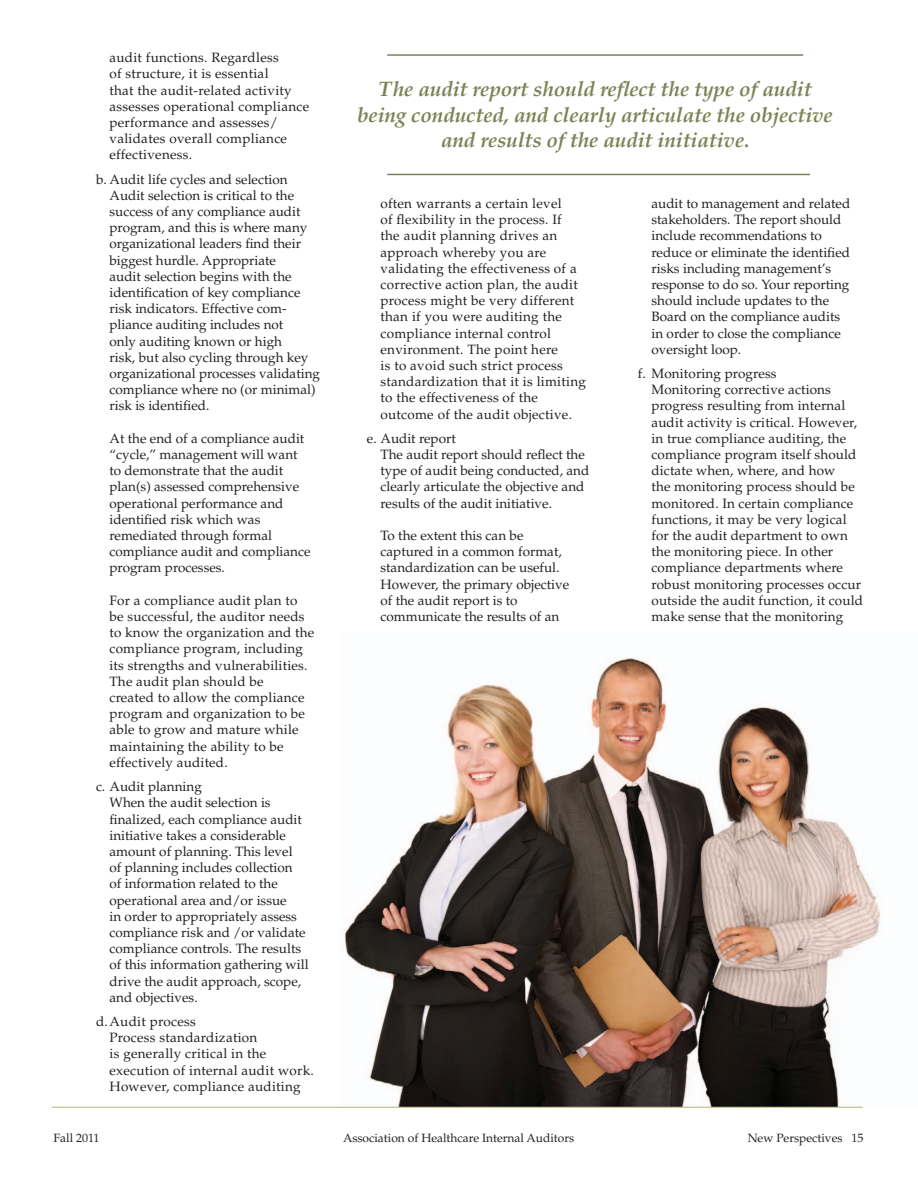
<style>
.page{position:relative;width:918px;height:1188px;background:#fff}
.page>*{position:absolute;margin:0;border:0;box-sizing:border-box;transform-origin:0 0}
.t1{font:italic 700 21px/25.2px "Palatino";letter-spacing:-.01em;color:#7d8256;text-align:center}
.t2{font:13.5px/16.2px "Palatino";color:#231f20}
.t3{font:13.5px/16.2px "Palatino";letter-spacing:.02em;color:#231f20}
.t4{font:12px "Palatino";color:#231f20}
</style>
<div class="page">
<img style="left:340px;top:657px;width:541px;height:450px">
<hr style="left:52px;top:1107px;width:810px;height:1px;background:#b1b579">
<hr style="left:387px;top:54px;width:416px;height:2px;background:#7d8256">
<hr style="left:387px;top:174px;width:423px;height:1px;background:#7d8256">
<p class="t3" style="left:110px;top:50px;width:201px">audit functions. Regardless<br>of structure, it is essential<br>that the audit-related activity assesses operational compliance performance and assesses/ validates overall compliance effectiveness.</p>
<p class="t2" style="left:110px;top:171px;width:212px;text-indent:-14px">b. Audit life cycles and selection<br>Audit selection is critical to the success of any compliance audit program, and this is where many organizational leaders find their biggest hurdle. Appropriate<br>audit selection begins with the identification of key compliance risk indicators. Effective com&shy;pliance auditing includes not<br>only auditing known or high<br>risk, but also cycling through key organizational processes validating compliance where no (or minimal) risk is identified.</p>
<p class="t2" style="left:110px;top:430px;width:203px">At the end of a compliance audit “cycle,” management will want to demonstrate that the audit plan(s) assessed comprehensive operational performance and identified risk which was remediated through formal compliance audit and compliance program processes.</p>
<p class="t2" style="left:110px;top:592px;width:206px">For a compliance audit plan to be successful, the auditor needs to know the organization and the compliance program, including its strengths and vulnerabilities.<br>The audit plan should be<br>created to allow the compliance program and organization to be able to grow and mature while maintaining the ability to be effectively audited.</p>
<p class="t2" style="left:110px;top:779px;width:201px;text-indent:-14px">c. Audit planning<br>When the audit selection is finalized, each compliance audit initiative takes a considerable amount of planning. This level<br>of planning includes collection<br>of information related to the operational area and/or issue<br>in order to appropriately assess compliance risk and /or validate compliance controls. The results of this information gathering will drive the audit approach, scope, and objectives.</p>
<p class="t3" style="left:110px;top:1014px;width:206px;text-indent:-14px">d.Audit process<br>Process standardization<br>is generally critical in the execution of internal audit work.<br>However, compliance auditing</p>
<h1 class="t1" style="left:358px;top:77px;width:477px">The audit report should reflect the type of audit being conducted, and clearly articulate the objective and results of the audit initiative.</h1>
<p class="t3" style="left:380px;top:195px;width:207px">often warrants a certain level<br>of flexibility in the process. If<br>the audit planning drives an approach whereby you are validating the effectiveness of a corrective action plan, the audit process might be very different than if you were auditing the compliance internal control environment. The point here<br>is to avoid such strict process standardization that it is limiting to the effectiveness of the outcome of the audit objective.</p>
<p class="t2" style="left:380px;top:430px;width:210px;text-indent:-14px">e. Audit report<br>The audit report should reflect the type of audit being conducted, and clearly articulate the objective and results of the audit initiative.</p>
<p class="t2" style="left:380px;top:528px;width:190px">To the extent this can be captured in a common format, standardization can be useful.<br>However, the primary objective of the audit report is to communicate the results of an</p>
<p class="t2" style="left:651px;top:195px;width:200px">audit to management and related stakeholders. The report should include recommendations to reduce or eliminate the identified risks including management’s response to do so. Your reporting should include updates to the<br>Board on the compliance audits in order to close the compliance oversight loop.</p>
<p class="t2" style="left:651px;top:366px;width:213px;text-indent:-14px">f. Monitoring progress<br>Monitoring corrective actions progress resulting from internal audit activity is critical. However, in true compliance auditing, the compliance program itself should dictate when, where, and how<br>the monitoring process should be monitored. In certain compliance functions, it may be very logical for the audit department to own the monitoring piece. In other compliance departments where robust monitoring processes occur outside the audit function, it could make sense that the monitoring</p>
<p class="t4" style="left:54px;top:1131px;width:47px">Fall 2011</p>
<p class="t4" style="left:343px;top:1131px;width:233px">Association of Healthcare Internal Auditors</p>
<p class="t4" style="left:748px;top:1131px;width:117px">New Perspectives 15</p>
</div>
